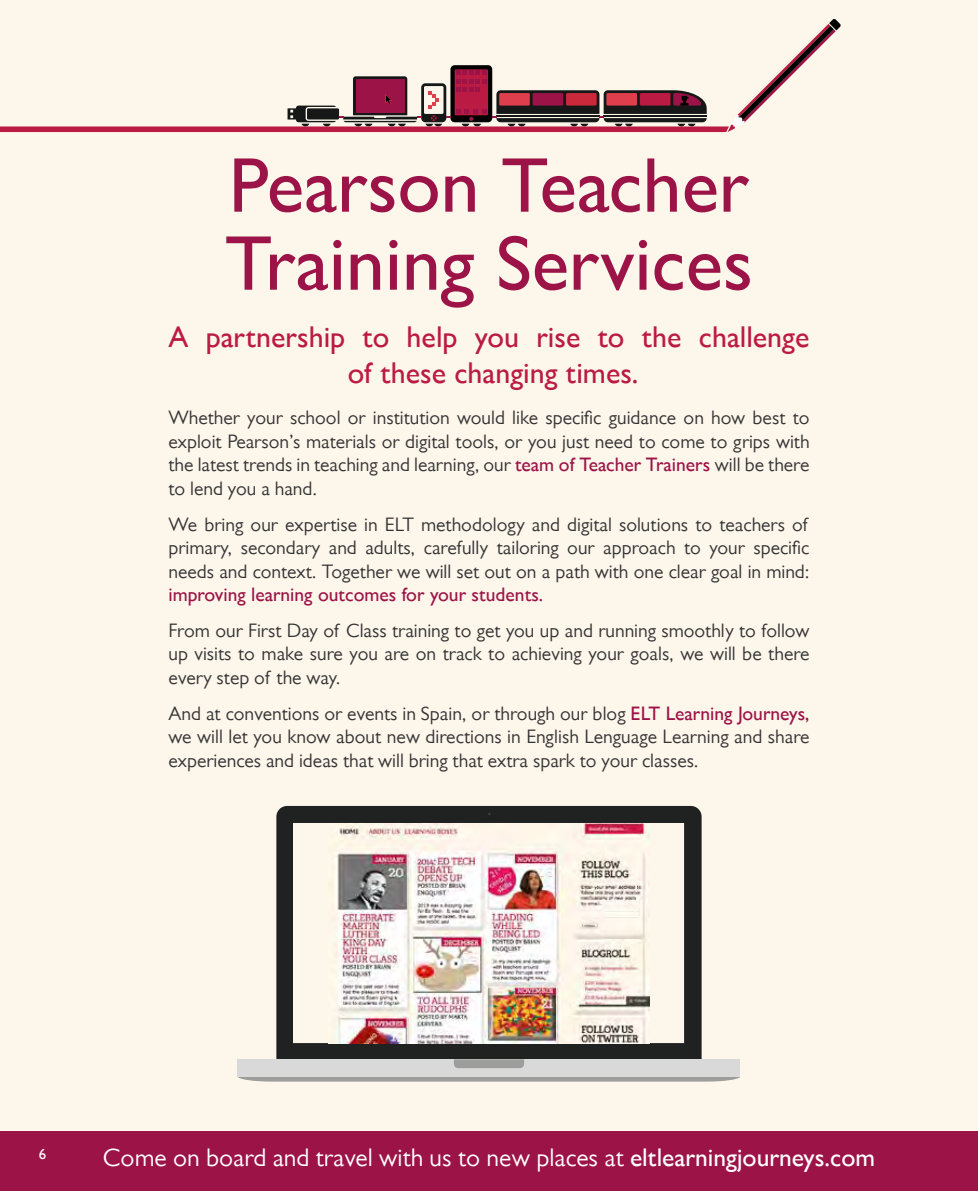
<style>
.page{position:relative;width:978px;height:1191px;background:#fcf6eb}
.page>*{position:absolute;margin:0;border:0;box-sizing:border-box;transform-origin:0 0}
.t1{font:700 78px/78px "Gill Sans MT Pro";color:#9c1347}
.t2{font:700 30px/36px "Gill Sans MT Pro";color:#bb1b43;text-align:center}
.t3{font:25.5px "Gill Sans MT Pro";color:#fff}
.t4{font:19.5px/23.4px "Gill Sans MT Pro";color:#333;text-align:justify}
.t5{font:700 19.5px "Gill Sans MT Pro";color:#9c1347}
.t6{font:700 15px "Gill Sans MT Pro";color:#fff}
.s1{font-weight:700;color:#9c1347}
.s2{font-weight:700}
</style>
<div class="page">
<svg style="left:0;top:19px;width:841px;height:113px"></svg>
<div style="left:276px;top:806px;width:426px;height:253px;background:#202121"></div>
<div style="left:294px;top:823px;width:390px;height:220px;background:#fcf6eb"></div>
<img style="left:329px;top:823px;width:320px;height:220px">
<svg style="left:487px;top:811px;width:4px;height:3px"></svg>
<svg style="left:238px;top:1076px;width:502px;height:5px;background:#aaaaa9"></svg>
<div style="left:238px;top:1059px;width:502px;height:17px;background:#d9d9d9"></div>
<svg style="left:454px;top:1059px;width:70px;height:9px"></svg>
<div style="left:0;top:1131px;width:978px;height:60px;background:#9c1347"></div>
<h1 class="t1" style="left:225px;top:146px;width:529px">Pearson Teacher<br>Training Services</h1>
<h2 class="t2" style="left:168px;top:318px;width:643px">A partnership to help you rise to the challenge of these changing times.</h2>
<p class="t4" style="left:168px;top:406px;width:643px">Whether your school or institution would like specific guidance on how best to exploit Pearson’s materials or digital tools, or you just need to come to grips with the latest trends in teaching and learning, our <span class="s1">team of Teacher Trainers</span> will be there to lend you a hand.</p>
<p class="t4" style="left:168px;top:512px;width:643px">We bring our expertise in ELT methodology and digital solutions to teachers of primary, secondary and adults, carefully tailoring our approach to your specific needs and context. Together we will set out on a path with one clear goal in mind:</p>
<p class="t5" style="left:168px;top:583px;width:376px">improving learning outcomes for your students.</p>
<p class="t4" style="left:168px;top:618px;width:643px">From our First Day of Class training to get you up and running smoothly to follow up visits to make sure you are on track to achieving your goals, we will be there every step of the way.</p>
<p class="t4" style="left:168px;top:701px;width:643px">And at conventions or events in Spain, or through our blog <span class="s1">ELT Learning Journeys, </span>we will let you know about new directions in English Lenguage Learning and share experiences and ideas that will bring that extra spark to your classes.</p>
<p class="t6" style="left:39px;top:1144px;width:9px">6</p>
<h3 class="t3" style="left:103px;top:1142px;width:774px">Come on board and travel with us to new places at <span class="s2">eltlearningjourneys.com</span></h3>
</div>
